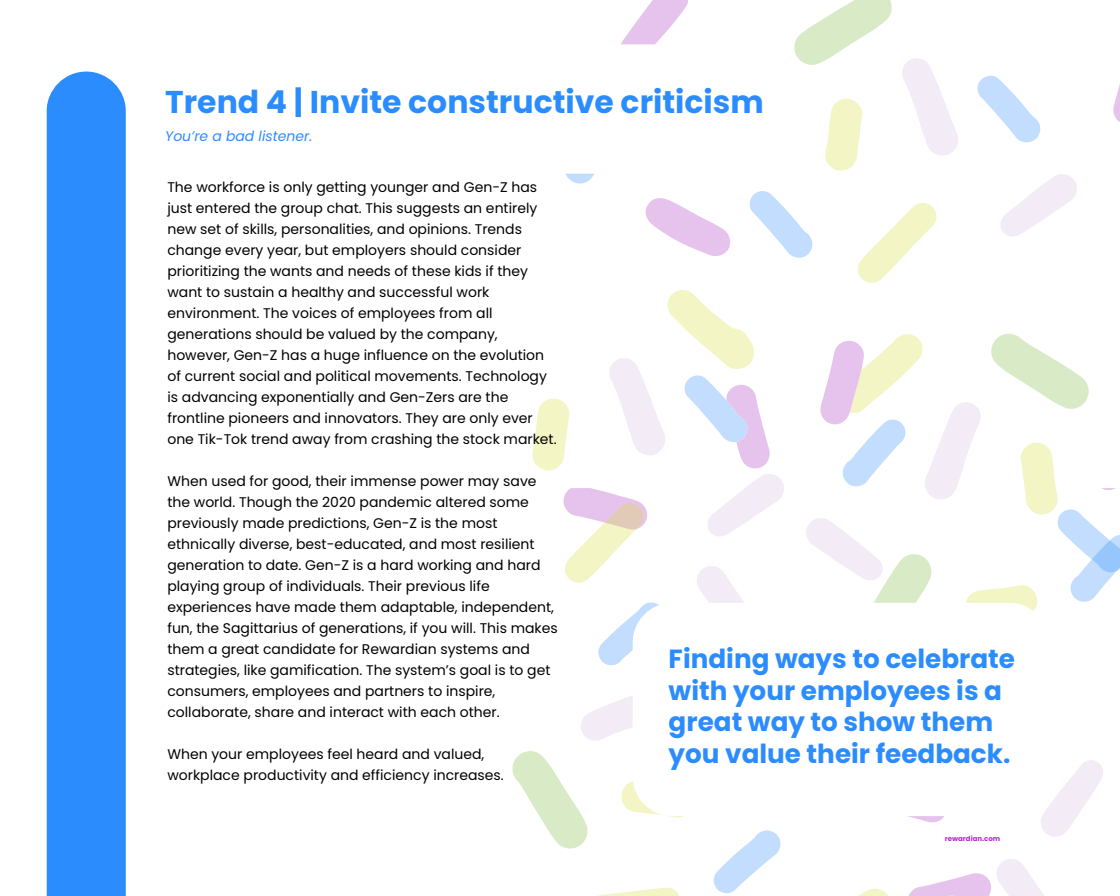
<style>
.page{position:relative;width:1120px;height:896px;background:#fff}
.page>*{position:absolute;margin:0;border:0;box-sizing:border-box;transform-origin:0 0}
.t1{font:700 31.5px "Poppins";color:#2b8cfe}
.t2{font:700 26.25px/31.5px "Poppins";color:#2b8cfe}
.t3{font:14px/21px "Poppins";color:#000}
.t4{font:italic 14px "Poppins";color:#2b8cfe}
.t5{font:700 7px "Poppins";color:#aa2ec3}
</style>
<div class="page">
<svg style="left:512px;top:751px;width:76px;height:98px"></svg>
<svg style="left:859px;top:888px;width:30px;height:8px"></svg>
<svg style="left:581px;top:695px;width:52px;height:46px"></svg>
<svg style="left:596px;top:888px;width:83px;height:8px"></svg>
<svg style="left:1041px;top:760px;width:62px;height:77px"></svg>
<svg style="left:621px;top:781px;width:63px;height:37px"></svg>
<svg style="left:714px;top:830px;width:67px;height:63px"></svg>
<svg style="left:907px;top:816px;width:37px;height:7px"></svg>
<svg style="left:908px;top:859px;width:136px;height:37px"></svg>
<svg style="left:621px;top:0;width:68px;height:44px"></svg>
<svg style="left:1113px;top:84px;width:7px;height:38px"></svg>
<svg style="left:794px;top:0;width:98px;height:65px"></svg>
<svg style="left:902px;top:58px;width:56px;height:97px"></svg>
<svg style="left:565px;top:174px;width:29px;height:10px"></svg>
<svg style="left:645px;top:198px;width:85px;height:58px"></svg>
<svg style="left:858px;top:203px;width:79px;height:80px"></svg>
<svg style="left:1000px;top:174px;width:77px;height:63px"></svg>
<svg style="left:825px;top:98px;width:37px;height:73px"></svg>
<svg style="left:977px;top:76px;width:64px;height:67px"></svg>
<svg style="left:749px;top:191px;width:64px;height:67px"></svg>
<svg style="left:806px;top:334px;width:314px;height:277px"></svg>
<svg style="left:532px;top:290px;width:252px;height:376px"></svg>
<div style="left:633px;top:603px;width:416px;height:213px;background:#fff;border-radius:40px"></div>
<div style="left:47px;top:72px;width:79px;height:824px;background:#2b8cfe"></div>
<h1 class="t1" style="left:165px;top:84px;width:600px">Trend 4 | Invite constructive criticism</h1>
<p class="t4" style="left:165px;top:128px;width:149px">You’re a bad listener.</p>
<p class="t3" style="left:167px;top:176px;width:391px">The workforce is only getting younger and Gen-Z has just entered the group chat. This suggests an entirely new set of skills, personalities, and opinions. Trends change every year, but employers should consider prioritizing the wants and needs of these kids if they want to sustain a healthy and successful work environment. The voices of employees from all generations should be valued by the company, however, Gen-Z has a huge influence on the evolution of current social and political movements. Technology is advancing exponentially and Gen-Zers are the frontline pioneers and innovators. They are only ever one Tik-Tok trend away from crashing the stock market.</p>
<p class="t3" style="left:167px;top:470px;width:392px">When used for good, their immense power may save the world. Though the 2020 pandemic altered some previously made predictions, Gen-Z is the most ethnically diverse, best-educated, and most resilient generation to date. Gen-Z is a hard working and hard playing group of individuals. Their previous life experiences have made them adaptable, independent, fun, the Sagittarius of generations, if you will. This makes them a great candidate for Rewardian systems and strategies, like gamification. The system’s goal is to get consumers, employees and partners to inspire, collaborate, share and interact with each other.</p>
<p class="t3" style="left:167px;top:743px;width:338px">When your employees feel heard and valued, workplace productivity and efficiency increases.</p>
<h2 class="t2" style="left:669px;top:644px;width:348px">Finding ways to celebrate with your employees is a great way to show them you value their feedback.</h2>
<p class="t5" style="left:945px;top:835px;width:57px">rewardian.com</p>
</div>
